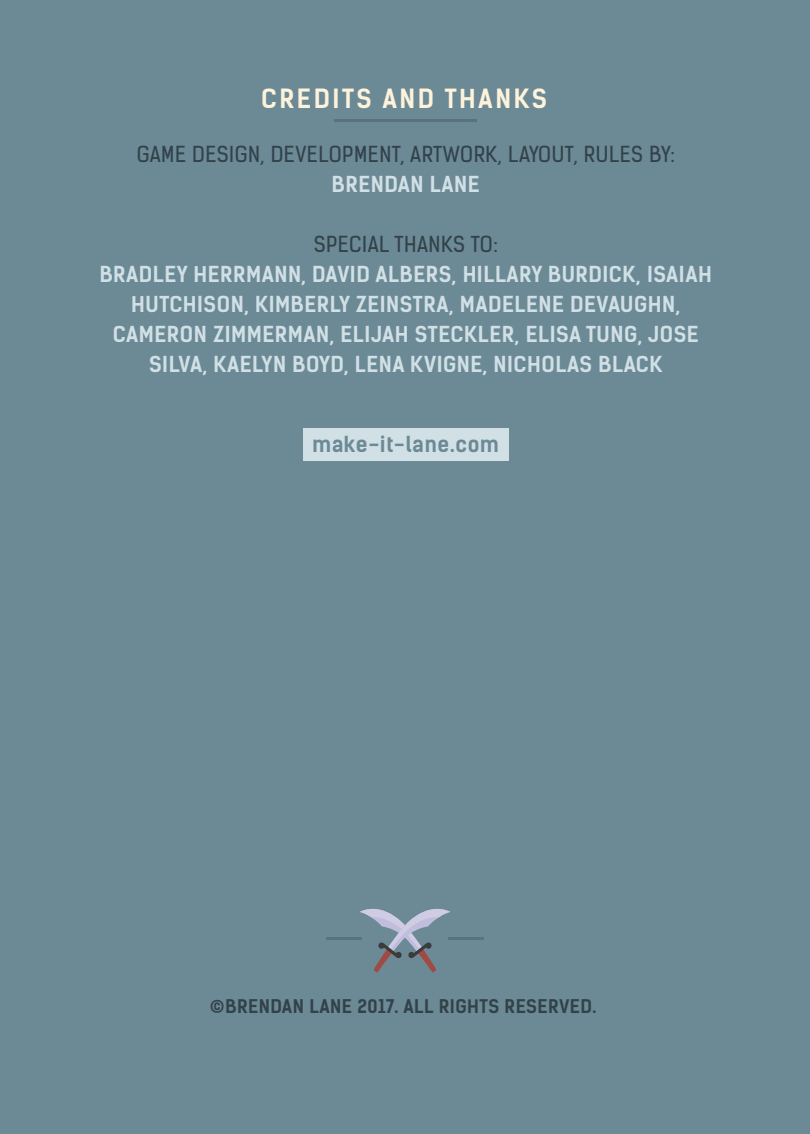
<style>
.page{position:relative;width:810px;height:1134px;background:#6c8996}
.page>*{position:absolute;margin:0;border:0;box-sizing:border-box;transform-origin:0 0}
.t1{font:700 25.2px "Kelson Sans";letter-spacing:.1em;color:#fdf2da}
.t2{font:700 21px/30px "Kelson Sans";letter-spacing:.025em;color:#d0e0e5;text-align:center}
.t3{font:21px "Kelson Sans";letter-spacing:.025em;color:#324249}
.t4{font:700 21px "Kelson Sans";letter-spacing:.025em;color:#6c8996}
.t5{font:700 18px "Kelson Sans";letter-spacing:.025em;color:#324249}
</style>
<div class="page">
<hr style="left:334px;top:119px;width:142px;height:3px;background:#59727e">
<hr style="left:327px;top:938px;width:35px;height:2px;background:#59727e">
<hr style="left:448px;top:938px;width:36px;height:2px;background:#59727e">
<div style="left:303px;top:428px;width:205px;height:33px;background:#d0e0e5"></div>
<svg style="left:360px;top:908px;width:90px;height:64px"></svg>
<p class="t1" style="left:261px;top:83px;width:287px">CREDITS AND THANKS</p>
<p class="t3" style="left:137px;top:141px;width:539px">GAME DESIGN, DEVELOPMENT, ARTWORK, LAYOUT, RULES BY:</p>
<p class="t2" style="left:332px;top:169px;width:149px">BRENDAN LANE</p>
<p class="t3" style="left:314px;top:231px;width:186px">SPECIAL THANKS TO:</p>
<p class="t2" style="left:100px;top:259px;width:614px">BRADLEY HERRMANN, DAVID ALBERS, HILLARY BURDICK, ISAIAH HUTCHISON, KIMBERLY ZEINSTRA, MADELENE DEVAUGHN, CAMERON ZIMMERMAN, ELIJAH STECKLER, ELISA TUNG, JOSE SILVA, KAELYN BOYD, LENA KVIGNE, NICHOLAS BLACK</p>
<p class="t4" style="left:312px;top:432px;width:189px">make-it-lane.com</p>
<p class="t5" style="left:210px;top:995px;width:388px">©BRENDAN LANE 2017. ALL RIGHTS RESERVED.</p>
</div>
